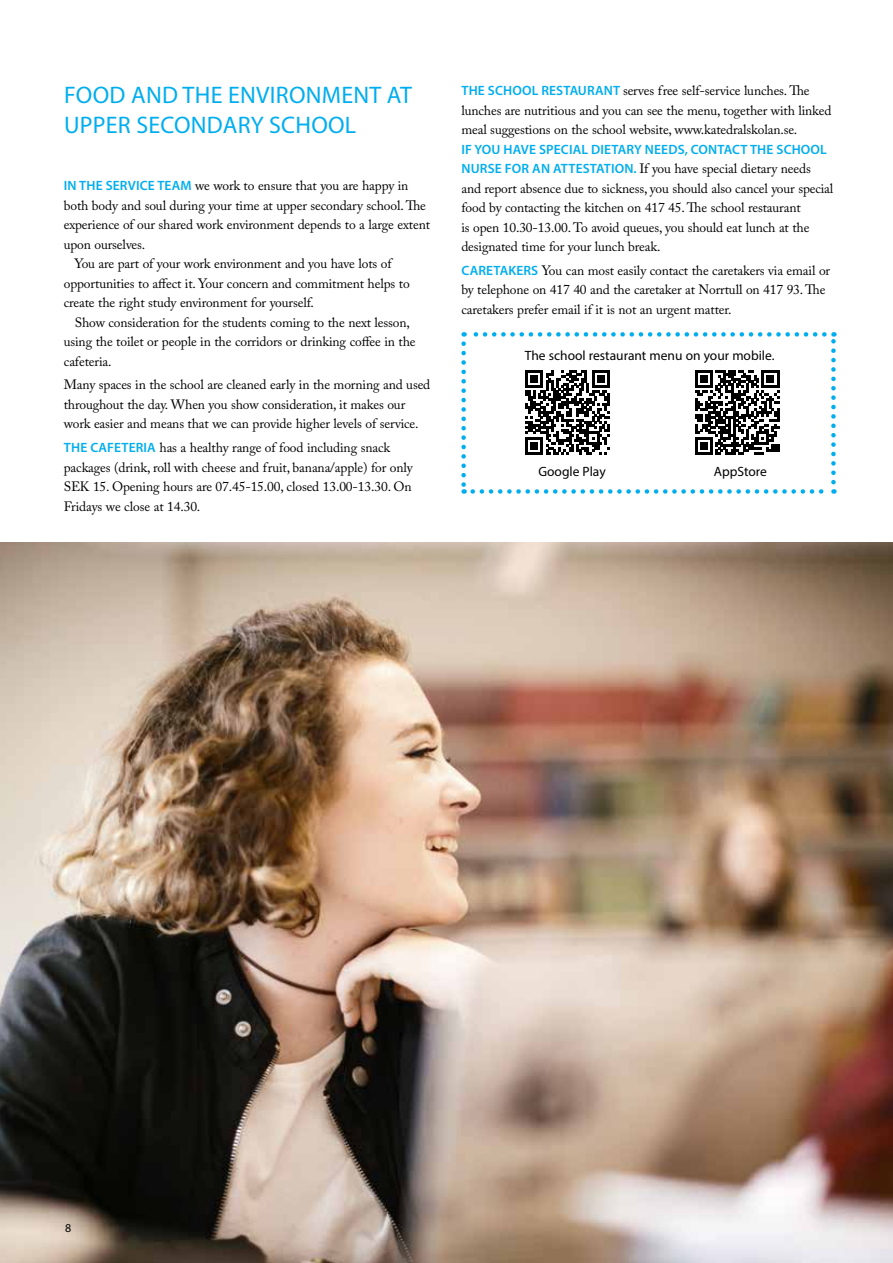
<style>
.page{position:relative;width:893px;height:1263px;background:#fff}
.page>*{position:absolute;margin:0;border:0;box-sizing:border-box;transform-origin:0 0}
.t1{font:24px/30px "Myriad Pro";letter-spacing:.01em;color:#00aeef}
.t2{font:13.5px/19.5px "Adobe Caslon Pro";letter-spacing:-.01em;color:#000}
.t3{font:13.5px "Myriad Pro";color:#000}
.t4{font:600 13.5px "Myriad Pro";letter-spacing:.01em;color:#00aeef}
.t5{font:12px "Myriad Pro";color:#000}
.s1{font-family:"Myriad Pro";font-weight:600;color:#00aeef}
</style>
<div class="page">
<img style="left:0;top:542px;width:893px;height:721px">
<svg style="left:461px;top:344px;width:5px;height:150px"></svg>
<svg style="left:473px;top:489px;width:361px;height:5px"></svg>
<svg style="left:831px;top:332px;width:5px;height:150px"></svg>
<svg style="left:464px;top:332px;width:360px;height:5px"></svg>
<svg style="left:525px;top:370px;width:85px;height:85px"></svg>
<svg style="left:695px;top:370px;width:84px;height:85px"></svg>
<h1 class="t1" style="left:64px;top:80px;width:349px">FOOD AND THE ENVIRONMENT AT<br>UPPER SECONDARY SCHOOL</h1>
<p class="t2" style="left:64px;top:176px;width:346px"><span class="s1">IN THE SERVICE TEAM</span> we work to ensure that you are happy in</p>
<p class="t2" style="left:64px;top:195px;width:364px">both body and soul during your time at upper secondary school. The</p>
<p class="t2" style="left:64px;top:215px;width:368px">experience of our shared work environment depends to a large extent</p>
<p class="t2" style="left:64px;top:234px;width:83px">upon ourselves.</p>
<p class="t2" style="left:74px;top:254px;width:319px">You are part of your work environment and you have lots of</p>
<p class="t2" style="left:64px;top:273px;width:347px">opportunities to affect it. Your concern and commitment helps to</p>
<p class="t2" style="left:64px;top:293px;width:252px">create the right study environment for yourself.</p>
<p class="t2" style="left:75px;top:312px;width:337px">Show consideration for the students coming to the next lesson,</p>
<p class="t2" style="left:64px;top:332px;width:353px">using the toilet or people in the corridors or drinking coffee in the</p>
<p class="t2" style="left:64px;top:351px;width:49px">cafeteria.</p>
<p class="t2" style="left:64px;top:375px;width:368px">Many spaces in the school are cleaned early in the morning and used throughout the day. When you show consideration, it makes our work easier and means that we can provide higher levels of service.</p>
<p class="t2" style="left:64px;top:438px;width:350px"><span class="s1">THE CAFETERIA</span> has a healthy range of food including snack packages (drink, roll with cheese and fruit, banana/apple) for only SEK 15. Opening hours are 07.45-15.00, closed 13.00-13.30. On Fridays we close at 14.30.</p>
<p class="t2" style="left:461px;top:81px;width:372px"><span class="s1">THE SCHOOL RESTAURANT</span> serves free self-service lunches. The lunches are nutritious and you can see the menu, together with linked meal suggestions on the school website, www.katedralskolan.se.</p>
<p class="t4" style="left:461px;top:140px;width:367px">IF YOU HAVE SPECIAL DIETARY NEEDS, CONTACT THE SCHOOL</p>
<p class="t2" style="left:461px;top:159px;width:373px"><span class="s1">NURSE FOR AN ATTESTATION.</span> If you have special dietary needs and report absence due to sickness, you should also cancel your special food by contacting the kitchen on 417 45. The school restaurant<br>is open 10.30-13.00. To avoid queues, you should eat lunch at the designated time for your lunch break.</p>
<p class="t2" style="left:461px;top:260px;width:370px"><span class="s1">CARETAKERS</span> You can most easily contact the caretakers via email or by telephone on 417 40 and the caretaker at Norrtull on 417 93. The caretakers prefer email if it is not an urgent matter.</p>
<p class="t3" style="left:525px;top:347px;width:251px">The school restaurant menu on your mobile.</p>
<p class="t3" style="left:538px;top:463px;width:69px">Google Play</p>
<p class="t3" style="left:714px;top:463px;width:55px">AppStore</p>
<p class="t5" style="left:65px;top:1220px;width:8px">8</p>
</div>
